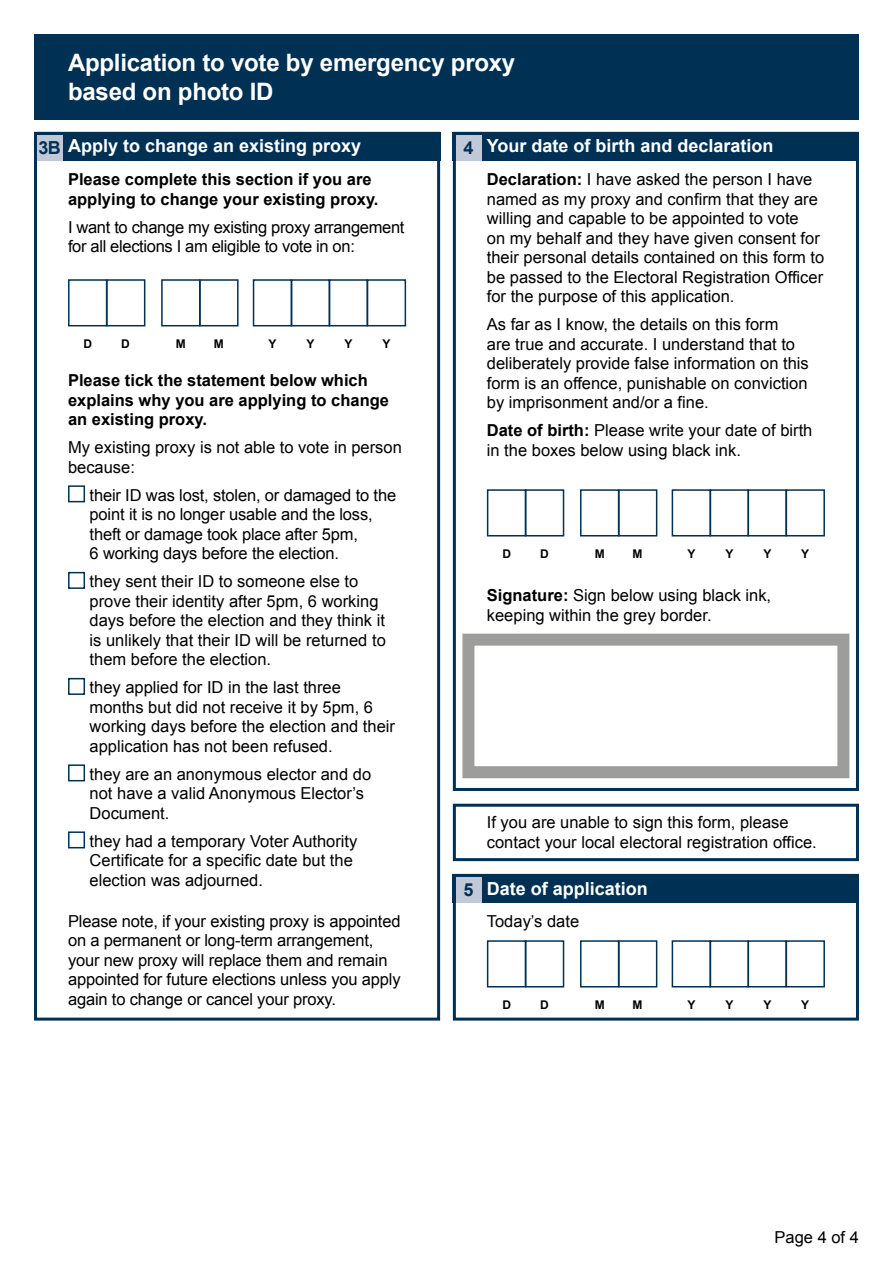
<style>
.page{position:relative;width:893px;height:1263px;background:#fff}
.page>*{position:absolute;margin:0;border:0;box-sizing:border-box;transform-origin:0 0}
.t1{font:700 24px/28.8px "Arial";letter-spacing:-.01em;color:#fff}
.t2{font:700 18px "Arial";color:#fff}
.t3{font:16.5px/19.5px "Arial";color:#000}
.t4{font:700 16.5px/19.5px "Arial";color:#000}
.t5{font:16.5px/19.5px "Arial";letter-spacing:-.02em;color:#000}
.t6{font:700 12px "Arial";color:#000}
.s1{color:#003154}
.s2{font-weight:700}
</style>
<div class="page">
<div style="left:34px;top:34px;width:825px;height:85px;background:#003154"></div>
<div style="left:453px;top:132px;width:406px;height:659px;border:3px solid #003154"></div>
<div style="left:453px;top:132px;width:406px;height:28px;background:#003154"></div>
<div style="left:456px;top:135px;width:25px;height:25px;background:#c1c8d8"></div>
<div style="left:487px;top:489px;width:39px;height:47px;border:2px solid #003154"></div>
<div style="left:580px;top:489px;width:39px;height:47px;border:2px solid #003154"></div>
<div style="left:672px;top:489px;width:39px;height:47px;border:2px solid #003154"></div>
<div style="left:747px;top:489px;width:40px;height:47px;border:2px solid #003154"></div>
<div style="left:525px;top:489px;width:39px;height:47px;border:2px solid #003154"></div>
<div style="left:618px;top:489px;width:39px;height:47px;border:2px solid #003154"></div>
<div style="left:710px;top:489px;width:39px;height:47px;border:2px solid #003154"></div>
<div style="left:786px;top:489px;width:39px;height:47px;border:2px solid #003154"></div>
<div style="left:453px;top:874px;width:406px;height:146px;border:3px solid #003154"></div>
<div style="left:453px;top:874px;width:406px;height:28px;background:#003154"></div>
<div style="left:456px;top:877px;width:25px;height:25px;background:#c1c8d8"></div>
<div style="left:487px;top:940px;width:39px;height:47px;border:2px solid #003154"></div>
<div style="left:580px;top:940px;width:39px;height:47px;border:2px solid #003154"></div>
<div style="left:672px;top:940px;width:39px;height:47px;border:2px solid #003154"></div>
<div style="left:747px;top:940px;width:40px;height:47px;border:2px solid #003154"></div>
<div style="left:525px;top:940px;width:39px;height:47px;border:2px solid #003154"></div>
<div style="left:618px;top:940px;width:39px;height:47px;border:2px solid #003154"></div>
<div style="left:710px;top:940px;width:39px;height:47px;border:2px solid #003154"></div>
<div style="left:786px;top:940px;width:39px;height:47px;border:2px solid #003154"></div>
<div style="left:453px;top:804px;width:406px;height:57px;border:3px solid #003154"></div>
<div style="left:462px;top:634px;width:387px;height:144px;background:#fff;border:12px solid #9d9d9c"></div>
<div style="left:34px;top:132px;width:406px;height:888px;border:3px solid #003154"></div>
<div style="left:34px;top:132px;width:406px;height:28px;background:#003154"></div>
<div style="left:37px;top:135px;width:26px;height:25px;background:#c1c8d8"></div>
<div style="left:68px;top:279px;width:39px;height:47px;border:2px solid #003154"></div>
<div style="left:161px;top:279px;width:39px;height:47px;border:2px solid #003154"></div>
<div style="left:253px;top:279px;width:39px;height:47px;border:2px solid #003154"></div>
<div style="left:106px;top:279px;width:39px;height:47px;border:2px solid #003154"></div>
<div style="left:199px;top:279px;width:40px;height:47px;border:2px solid #003154"></div>
<div style="left:291px;top:279px;width:39px;height:47px;border:2px solid #003154"></div>
<div style="left:367px;top:279px;width:39px;height:47px;border:2px solid #003154"></div>
<div style="left:68px;top:485px;width:17px;height:17px;border:2px solid #003154"></div>
<div style="left:68px;top:572px;width:17px;height:17px;border:2px solid #003154"></div>
<div style="left:68px;top:678px;width:17px;height:17px;border:2px solid #003154"></div>
<div style="left:68px;top:764px;width:17px;height:17px;border:2px solid #003154"></div>
<div style="left:68px;top:831px;width:17px;height:17px;border:2px solid #003154"></div>
<h1 class="t1" style="left:68px;top:49px;width:449px">Application to vote by emergency proxy based on photo ID</h1>
<p class="t2" style="left:464px;top:134px;width:312px"><span class="s1">4</span> Your date of birth and declaration</p>
<p class="t3" style="left:487px;top:170px;width:339px"><span class="s2">Declaration:</span> I have asked the person I have named as my proxy and confirm that they are willing and capable to be appointed to vote<br>on my behalf and they have given consent for their personal details contained on this form to be passed to the Electoral Registration Officer for the purpose of this application.</p>
<p class="t3" style="left:487px;top:315px;width:323px">As far as I know, the details on this form<br>are true and accurate. I understand that to deliberately provide false information on this form is an offence, punishable on conviction by imprisonment and/or a fine.</p>
<p class="t3" style="left:487px;top:421px;width:327px"><span class="s2">Date of birth:</span> Please write your date of birth in the boxes below using black ink.</p>
<p class="t2" style="left:39px;top:134px;width:324px"><span class="s1">3B</span> Apply to change an existing proxy</p>
<p class="t4" style="left:68px;top:170px;width:312px">Please complete this section if you are applying to change your existing proxy.</p>
<p class="t5" style="left:68px;top:217px;width:338px">I want to change my existing proxy arrangement for all elections I am eligible to vote in on:</p>
<p class="t6" style="left:83px;top:335px;width:10px">D</p>
<p class="t6" style="left:121px;top:335px;width:10px">D</p>
<p class="t6" style="left:176px;top:335px;width:11px">M</p>
<p class="t6" style="left:214px;top:335px;width:11px">M</p>
<p class="t6" style="left:269px;top:335px;width:10px">Y</p>
<p class="t6" style="left:306px;top:335px;width:10px">Y</p>
<p class="t6" style="left:345px;top:335px;width:10px">Y</p>
<p class="t6" style="left:382px;top:335px;width:10px">Y</p>
<p class="t4" style="left:68px;top:371px;width:322px">Please tick the statement below which explains why you are applying to change an existing proxy.</p>
<p class="t3" style="left:68px;top:438px;width:335px">My existing proxy is not able to vote in person because:</p>
<p class="t3" style="left:90px;top:485px;width:308px">their ID was lost, stolen, or damaged to the point it is no longer usable and the loss, theft or damage took place after 5pm,<br>6 working days before the election.</p>
<p class="t3" style="left:90px;top:572px;width:298px">they sent their ID to someone else to prove their identity after 5pm, 6 working days before the election and they think it is unlikely that their ID will be returned to them before the election.</p>
<p class="t3" style="left:90px;top:678px;width:307px">they applied for ID in the last three months but did not receive it by 5pm, 6 working days before the election and their application has not been refused.</p>
<p class="t3" style="left:90px;top:764px;width:283px">they are an anonymous elector and do not have a valid Anonymous Elector’s<br>Document.</p>
<p class="t3" style="left:90px;top:831px;width:269px">they had a temporary Voter Authority<br>Certificate for a specific date but the election was adjourned.</p>
<p class="t3" style="left:68px;top:911px;width:334px">Please note, if your existing proxy is appointed on a permanent or long-term arrangement, your new proxy will replace them and remain appointed for future elections unless you apply again to change or cancel your proxy.</p>
<p class="t6" style="left:502px;top:545px;width:10px">D</p>
<p class="t6" style="left:540px;top:545px;width:10px">D</p>
<p class="t6" style="left:595px;top:545px;width:11px">M</p>
<p class="t6" style="left:633px;top:545px;width:11px">M</p>
<p class="t6" style="left:687px;top:545px;width:10px">Y</p>
<p class="t6" style="left:725px;top:545px;width:10px">Y</p>
<p class="t6" style="left:763px;top:545px;width:10px">Y</p>
<p class="t6" style="left:801px;top:545px;width:10px">Y</p>
<p class="t3" style="left:487px;top:586px;width:286px"><span class="s2">Signature:</span> Sign below using black ink, keeping within the grey border.</p>
<p class="t3" style="left:487px;top:813px;width:331px">If you are unable to sign this form, please contact your local electoral registration office.</p>
<p class="t2" style="left:464px;top:877px;width:186px"><span class="s1">5</span> Date of application</p>
<p class="t3" style="left:487px;top:912px;width:94px">Today’s date</p>
<p class="t6" style="left:502px;top:996px;width:10px">D</p>
<p class="t6" style="left:540px;top:996px;width:10px">D</p>
<p class="t6" style="left:595px;top:996px;width:11px">M</p>
<p class="t6" style="left:633px;top:996px;width:11px">M</p>
<p class="t6" style="left:687px;top:996px;width:10px">Y</p>
<p class="t6" style="left:725px;top:996px;width:10px">Y</p>
<p class="t6" style="left:763px;top:996px;width:10px">Y</p>
<p class="t6" style="left:801px;top:996px;width:10px">Y</p>
<p class="t3" style="left:774px;top:1228px;width:86px">Page 4 of 4</p>
</div>
